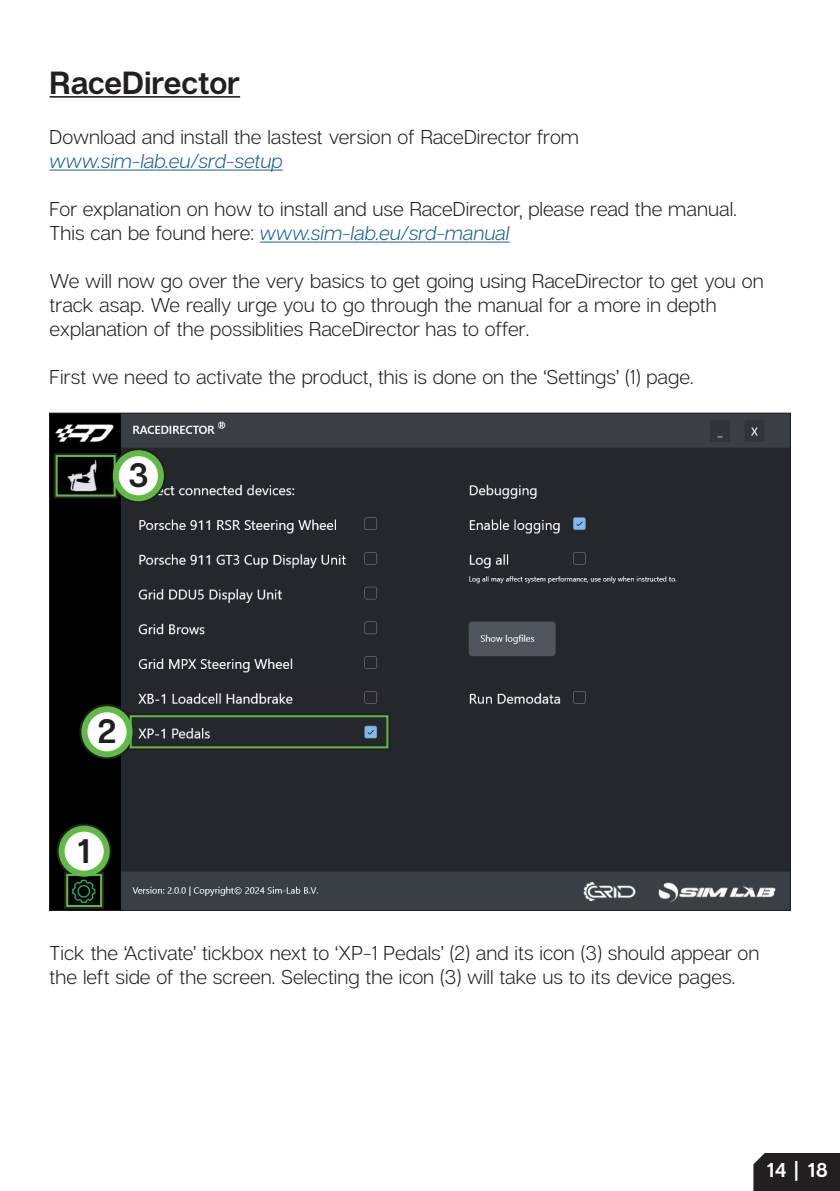
<style>
.page{position:relative;width:840px;height:1191px;background:#fff}
.page>*{position:absolute;margin:0;border:0;box-sizing:border-box;transform-origin:0 0}
.t1{font:700 34px "Articulat CF";color:#231f20}
.t2{font:700 32px "Articulat CF";color:#231f20}
.Paragraph_Style_1_Al{font:20px/24px "Articulat CF Text";color:#231f20}
.Paragraph_Style_1_Al-2{font:italic 20px "Articulat CF Text";color:#175d9e}
.t3{font:700 20px "Articulat CF";color:#fff}
.s1{font-style:normal;color:#231f20}
</style>
<div class="page">
<div style="left:753px;top:1153px;width:86px;height:38px;background:#231f20"></div>
<hr style="left:50px;top:96px;width:190px;height:2px;background:#231f20">
<hr style="left:50px;top:170px;width:233px;height:1px;background:#175d9e">
<hr style="left:260px;top:242px;width:249px;height:1px;background:#175d9e">
<img style="left:51px;top:415px;width:737px;height:493px">
<svg style="left:77px;top:702px;width:315px;height:59px;background:#282c2f"></svg>
<div style="left:130px;top:715px;width:258px;height:33px;border:2px solid #60bb46"></div>
<div style="left:84px;top:709px;width:45px;height:45px;background:#fff;border-radius:50%"></div>
<div style="left:81px;top:706px;width:51px;height:51px;border:6px solid #60bb46;border-radius:50%"></div>
<svg style="left:54px;top:821px;width:59px;height:90px;background:#0a130c"></svg>
<div style="left:66px;top:874px;width:36px;height:33px;border:2px solid #60bb46"></div>
<div style="left:62px;top:828px;width:45px;height:45px;background:#fff;border-radius:50%"></div>
<div style="left:59px;top:825px;width:51px;height:51px;border:6px solid #60bb46;border-radius:50%"></div>
<svg style="left:52px;top:446px;width:116px;height:59px;background:#232624"></svg>
<div style="left:56px;top:455px;width:60px;height:41px;border:2px solid #60bb46"></div>
<div style="left:116px;top:453px;width:45px;height:45px;background:#fff;border-radius:50%"></div>
<div style="left:113px;top:450px;width:51px;height:51px;border:6px solid #60bb46;border-radius:50%"></div>
<p class="t2" style="left:50px;top:63px;width:192px">RaceDirector</p>
<p class="Paragraph_Style_1_Al" style="left:50px;top:126px;width:530px">Download and install the lastest version of RaceDirector from</p>
<p class="Paragraph_Style_1_Al-2" style="left:50px;top:150px;width:234px">www.sim-lab.eu/srd-setup</p>
<p class="Paragraph_Style_1_Al" style="left:50px;top:198px;width:688px">For explanation on how to install and use RaceDirector, please read the manual.</p>
<p class="Paragraph_Style_1_Al-2" style="left:50px;top:222px;width:461px"><span class="s1">This can be found here:</span> www.sim-lab.eu/srd-manual</p>
<p class="Paragraph_Style_1_Al" style="left:50px;top:270px;width:715px">We will now go over the very basics to get going using RaceDirector to get you on track asap. We really urge you to go through the manual for a more in depth</p>
<p class="Paragraph_Style_1_Al" style="left:50px;top:318px;width:481px">explanation of the possiblities RaceDirector has to offer.</p>
<p class="Paragraph_Style_1_Al" style="left:50px;top:366px;width:645px">First we need to activate the product, this is done on the ‘Settings’ (1) page.</p>
<p class="t1" style="left:128px;top:455px;width:22px">3</p>
<p class="t1" style="left:97px;top:711px;width:21px">2</p>
<p class="t1" style="left:77px;top:830px;width:15px">1</p>
<p class="Paragraph_Style_1_Al" style="left:50px;top:942px;width:710px">Tick the ‘Activate’ tickbox next to ‘XP-1 Pedals’ (2) and its icon (3) should appear on the left side of the screen. Selecting the icon (3) will take us to its device pages.</p>
<p class="t3" style="left:763px;top:1157px;width:66px"><sup>14</sup>14 | 18</p>
</div>
